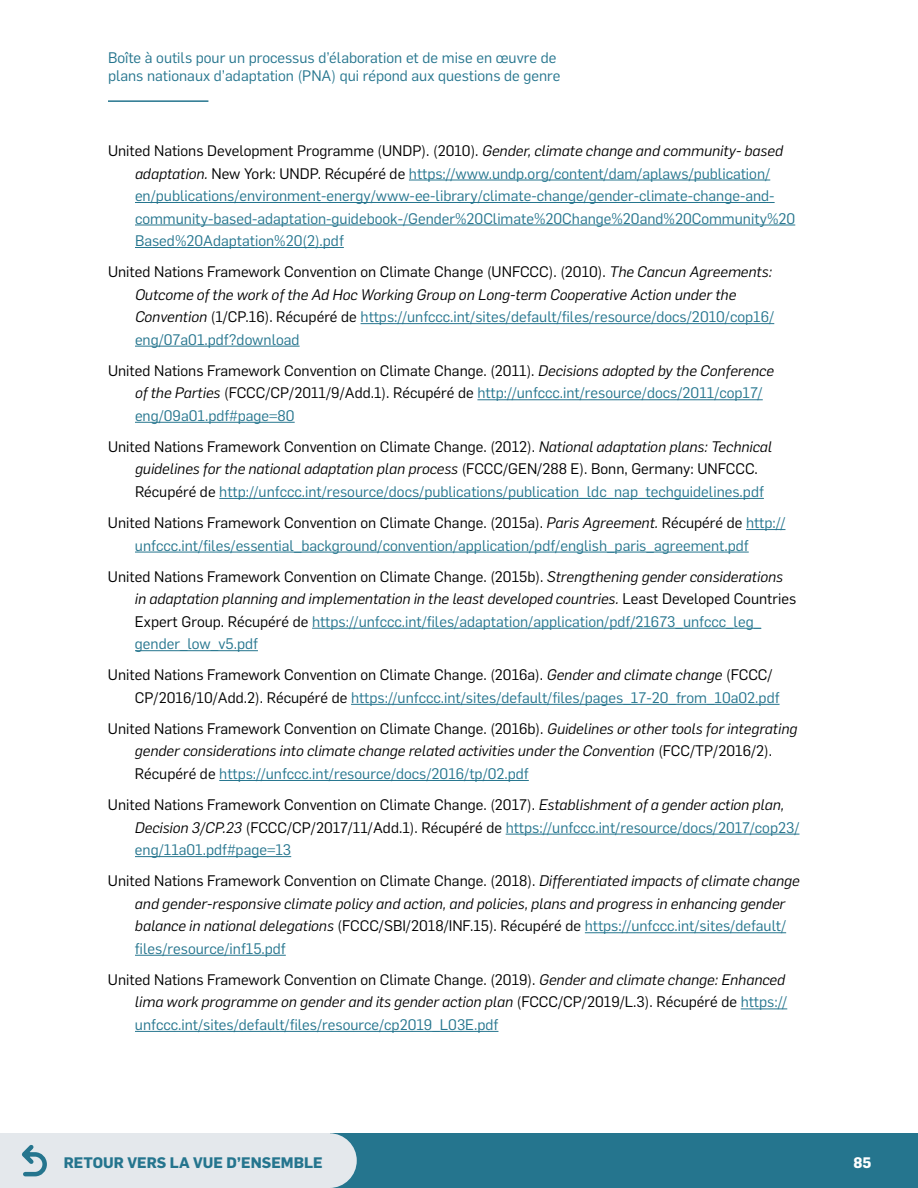
<style>
.page{position:relative;width:918px;height:1188px;background:#fff}
.page>*{position:absolute;margin:0;border:0;box-sizing:border-box;transform-origin:0 0}
.t1{font:15px/22.5px "Flama";color:#000}
.t2{font:italic 15px/22.5px "Flama";color:#000}
.t3{font:15px/22.5px "Flama";color:#25758e}
.t4{font:700 15px "Flama";color:#25758e}
.t5{font:700 15px "Flama";color:#fff}
.s1{color:#000}
.s2{font-style:italic;color:#000}
.s3{font-style:normal}
.s4{font-style:normal;color:#25758e}
.s5{font-style:italic}
.s6{color:#25758e}
</style>
<div class="page">
<div style="left:0;top:1133px;width:918px;height:55px;background:#25758e"></div>
<hr style="left:108px;top:100px;width:100px;height:2px;background:#25758e">
<div style="left:302px;top:1133px;width:55px;height:55px;background:#e4e8ec;border-radius:50%"></div>
<div style="left:0;top:1133px;width:329px;height:55px;background:#e4e8ec"></div>
<svg style="left:21px;top:1145px;width:26px;height:32px"></svg>
<hr style="left:409px;top:180px;width:361px;height:1px;background:#25758e">
<hr style="left:135px;top:202px;width:640px;height:1px;background:#25758e">
<hr style="left:135px;top:225px;width:660px;height:1px;background:#25758e">
<hr style="left:135px;top:247px;width:209px;height:1px;background:#25758e">
<hr style="left:361px;top:323px;width:413px;height:1px;background:#25758e">
<hr style="left:135px;top:346px;width:165px;height:1px;background:#25758e">
<hr style="left:477px;top:399px;width:286px;height:1px;background:#25758e">
<hr style="left:135px;top:422px;width:160px;height:1px;background:#25758e">
<hr style="left:219px;top:498px;width:545px;height:1px;background:#25758e">
<hr style="left:746px;top:529px;width:39px;height:1px;background:#25758e">
<hr style="left:135px;top:552px;width:614px;height:1px;background:#25758e">
<hr style="left:312px;top:628px;width:449px;height:1px;background:#25758e">
<hr style="left:135px;top:650px;width:123px;height:1px;background:#25758e">
<hr style="left:351px;top:704px;width:429px;height:1px;background:#25758e">
<hr style="left:219px;top:780px;width:310px;height:1px;background:#25758e">
<hr style="left:506px;top:834px;width:293px;height:1px;background:#25758e">
<hr style="left:135px;top:856px;width:156px;height:1px;background:#25758e">
<hr style="left:585px;top:932px;width:201px;height:1px;background:#25758e">
<hr style="left:135px;top:955px;width:151px;height:1px;background:#25758e">
<hr style="left:741px;top:1009px;width:46px;height:1px;background:#25758e">
<hr style="left:135px;top:1031px;width:363px;height:1px;background:#25758e">
<p class="t3" style="left:108px;top:48px;width:454px;line-height:18px">Boîte à outils pour un processus d’élaboration et de mise en œuvre de plans nationaux d’adaptation (PNA) qui répond aux questions de genre</p>
<p class="t3" style="left:135px;top:138px;width:662px;text-indent:-27px"><span class="s1">United Nations Development Programme (UNDP). (2010).</span> <span class="s2">Gender, climate change and community- based adaptation.</span> <span class="s1">New York: UNDP. Récupéré de</span> https://www.undp.org/content/dam/aplaws/publication/ en/publications/environment-energy/www-ee-library/climate-change/gender-climate-change-and&shy;community-based-adaptation-guidebook-/Gender%20Climate%20Change%20and%20Community%20<br>Based%20Adaptation%20(2).pdf</p>
<p class="t2" style="left:135px;top:260px;width:641px;text-indent:-27px"><span class="s3">United Nations Framework Convention on Climate Change (UNFCCC). (2010).</span> The Cancun Agreements:<br>Outcome of the work of the Ad Hoc Working Group on Long-term Cooperative Action under the Convention <span class="s3">(1/CP.16). Récupéré de</span> <span class="s4">https://unfccc.int/sites/default/files/resource/docs/2010/cop16/ eng/07a01.pdf?download</span></p>
<p class="t1" style="left:135px;top:358px;width:640px;text-indent:-27px">United Nations Framework Convention on Climate Change. (2011). <span class="s5">Decisions adopted by the Conference of the Parties</span> (FCCC/CP/2011/9/Add.1). Récupéré de <span class="s6">http://unfccc.int/resource/docs/2011/cop17/ eng/09a01.pdf#page=80</span></p>
<p class="t1" style="left:135px;top:434px;width:639px;text-indent:-27px">United Nations Framework Convention on Climate Change. (2012). <span class="s5">National adaptation plans: Technical guidelines for the national adaptation plan process</span> (FCCC/GEN/288 E). Bonn, Germany: UNFCCC.<br>Récupéré de <span class="s6">http://unfccc.int/resource/docs/publications/publication_ldc_nap_techguidelines.pdf</span></p>
<p class="t3" style="left:135px;top:511px;width:652px;text-indent:-27px"><span class="s1">United Nations Framework Convention on Climate Change. (2015a).</span> <span class="s2">Paris Agreement.</span> <span class="s1">Récupéré de</span> http:// unfccc.int/files/essential_background/convention/application/pdf/english_paris_agreement.pdf</p>
<p class="t1" style="left:135px;top:564px;width:663px;text-indent:-27px">United Nations Framework Convention on Climate Change. (2015b). <span class="s5">Strengthening gender considerations in adaptation planning and implementation in the least developed countries.</span> Least Developed Countries Expert Group. Récupéré de <span class="s6">https://unfccc.int/files/adaptation/application/pdf/21673_unfccc_leg_ gender_low_v5.pdf</span></p>
<p class="t1" style="left:135px;top:663px;width:646px;text-indent:-27px">United Nations Framework Convention on Climate Change. (2016a). <span class="s5">Gender and climate change</span> (FCCC/<br>CP/2016/10/Add.2). Récupéré de <span class="s6">https://unfccc.int/sites/default/files/pages_17-20_from_10a02.pdf</span></p>
<p class="t2" style="left:135px;top:717px;width:664px;text-indent:-27px"><span class="s3">United Nations Framework Convention on Climate Change. (2016b).</span> Guidelines or other tools for integrating gender considerations into climate change related activities under the Convention <span class="s3">(FCC/TP/2016/2).<br>Récupéré de</span> <span class="s4">https://unfccc.int/resource/docs/2016/tp/02.pdf</span></p>
<p class="t1" style="left:135px;top:793px;width:666px;text-indent:-27px">United Nations Framework Convention on Climate Change. (2017). <span class="s5">Establishment of a gender action plan,<br>Decision 3/CP.23</span> (FCCC/CP/2017/11/Add.1). Récupéré de <span class="s6">https://unfccc.int/resource/docs/2017/cop23/ eng/11a01.pdf#page=13</span></p>
<p class="t2" style="left:135px;top:869px;width:666px;text-indent:-27px"><span class="s3">United Nations Framework Convention on Climate Change. (2018).</span> Differentiated impacts of climate change and gender-responsive climate policy and action, and policies, plans and progress in enhancing gender balance in national delegations <span class="s3">(FCCC/SBI/2018/INF.15). Récupéré de</span> <span class="s4">https://unfccc.int/sites/default/ files/resource/inf15.pdf</span></p>
<p class="t1" style="left:135px;top:967px;width:654px;text-indent:-27px">United Nations Framework Convention on Climate Change. (2019). <span class="s5">Gender and climate change: Enhanced lima work programme on gender and its gender action plan</span> (FCCC/CP/2019/L.3). Récupéré de <span class="s6">https:// unfccc.int/sites/default/files/resource/cp2019_L03E.pdf</span></p>
<p class="t4" style="left:64px;top:1152px;width:260px">RETOUR VERS LA VUE D’ENSEMBLE</p>
<p class="t5" style="left:854px;top:1152px;width:19px">85</p>
</div>
